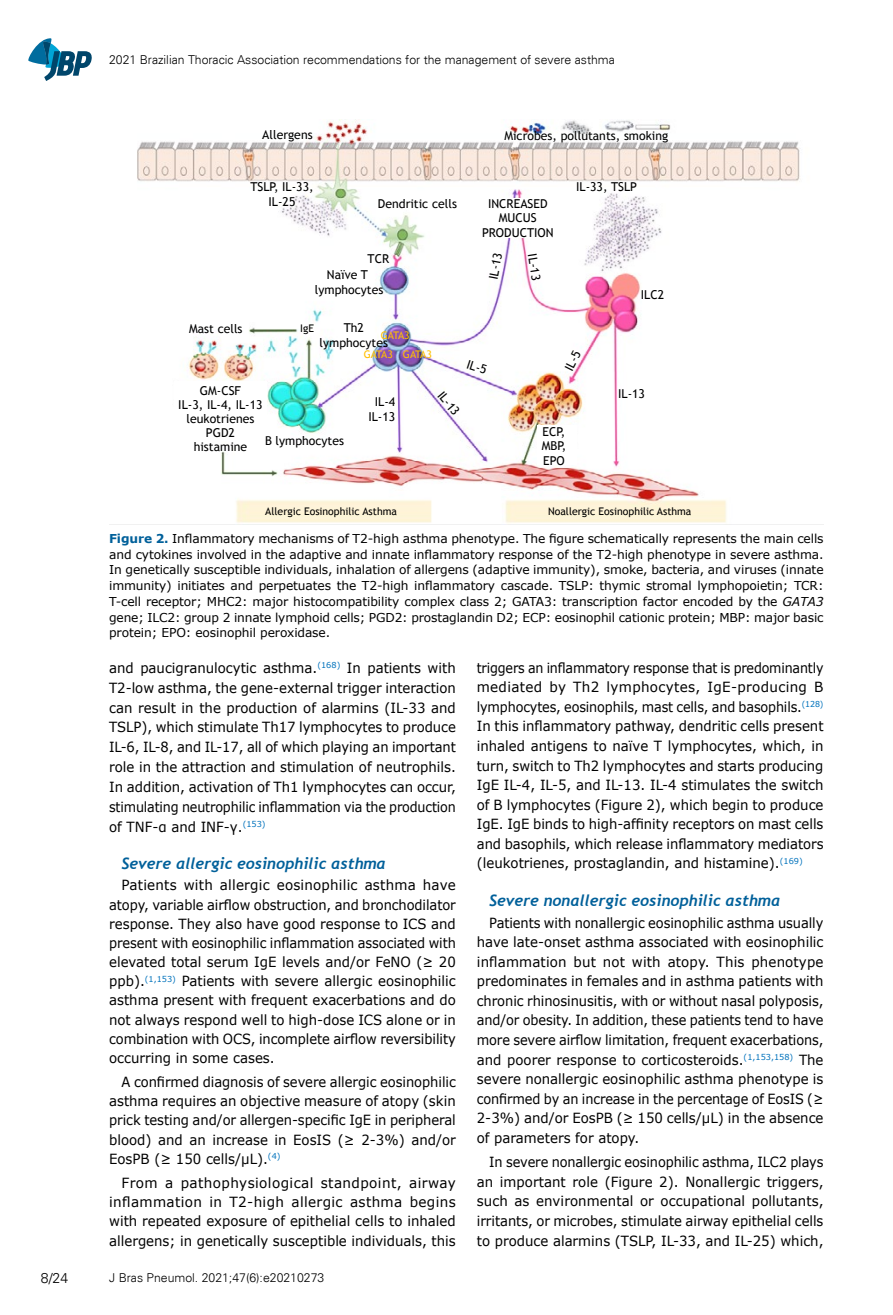
<style>
.page{position:relative;width:893px;height:1315px;background:#fff}
.page>*{position:absolute;margin:0;border:0;box-sizing:border-box;transform-origin:0 0}
.Sub_2{font:italic 700 15.75px "Trebuchet";color:#01609a}
.Corpo_EN{font:14px/19.6px "Verdana";color:#000;text-align:justify;scale:.93 1}
.Corpo_EN-2{font:14px/19.6px "Verdana";color:#000;text-align:justify;scale:.91 1}
.Corpo_EN-3{font:14px/19.2px "Verdana";color:#000;text-align:justify;scale:.96 1}
.Corpo_EN-4{font:14px/19.9px "Verdana";color:#000;text-align:justify;scale:.95 1}
.Corpo_EN-5{font:14px/19.6px "Verdana";color:#000;text-align:justify;scale:.92 1}
.Corpo_EN-6{font:14px/19.2px "Verdana";color:#000;text-align:justify;scale:.94 1}
.Corpo_EN-7{font:14px/19.2px "Verdana";color:#000;text-align:justify}
.t1{font:300 14px "Univers";color:#000}
.Legendas{font:12.25px/15.8px "Verdana";letter-spacing:-.01em;color:#000;text-align:justify}
.t2{font:12.25px/14.7px "Trebuchet MS";color:#000;text-align:center}
.t3{font:300 12.25px "Univers";color:#000}
.t4{font:10.5px "Trebuchet MS";color:#000}
.t5{font:10.5px/19.8px "Trebuchet MS";letter-spacing:-.05em;color:#ffbf00;text-align:center}
.s1{font-weight:700;color:#01609a}
.s2{font-style:italic}
</style>
<div class="page">
<svg style="left:28px;top:38px;width:64px;height:43px"></svg>
<img style="left:137px;top:119px;width:663px;height:405px">
<div style="left:537px;top:425px;width:40px;height:39px;background:#fff"></div>
<div style="left:174px;top:381px;width:93px;height:33px;background:#fff"></div>
<div style="left:479px;top:198px;width:78px;height:40px;background:#fff"></div>
<p class="t3" style="left:109px;top:52px;width:507px">2021 Brazilian Thoracic Association recommendations for the management of severe asthma</p>
<p class="t2" style="left:262px;top:127px;width:52px">Allergens</p>
<p class="t2" style="left:504px;top:128px;width:165px">Microbes, pollutants, smoking</p>
<p class="t2" style="left:250px;top:179px;width:65px">TSLP, IL-33,</p>
<p class="t2" style="left:576px;top:179px;width:62px">IL-33, TSLP</p>
<p class="t2" style="left:269px;top:194px;width:28px">IL-25</p>
<p class="t2" style="left:482px;top:196px;width:73px">INCREASED<br>MUCUS<br>PRODUCTION</p>
<p class="t2" style="left:378px;top:197px;width:81px">Dendritic cells</p>
<p class="t2" style="left:368px;top:252px;width:23px">TCR</p>
<p class="t2" style="left:315px;top:267px;width:70px">Naïve T lymphocytes</p>
<p class="t2" style="left:189px;top:321px;width:55px">Mast cells</p>
<p class="t2" style="left:320px;top:320px;width:70px">Th2 lymphocytes</p>
<p class="t4" style="left:300px;top:322px;width:15px">IgE</p>
<p class="t5" style="left:364px;top:325px;width:70px">GATA3<br>GATA3 GATA3</p>
<p class="t2" style="left:486px;top:278px;width:28px;rotate:-79deg">IL-13</p>
<p class="t2" style="left:539px;top:252px;width:28px;rotate:81deg">IL-13</p>
<p class="t2" style="left:469px;top:356px;width:22px;rotate:18deg">IL-5</p>
<p class="t2" style="left:562px;top:367px;width:22px;rotate:-63deg">IL-5</p>
<p class="t2" style="left:178px;top:383px;width:86px;line-height:14px">GM-CSF<br>IL-3, IL-4, IL-13 leukotrienes<br>PGD2 histamine</p>
<p class="t2" style="left:265px;top:433px;width:81px">B lymphocytes</p>
<p class="t2" style="left:368px;top:394px;width:28px">IL-4<br>IL-13</p>
<p class="t2" style="left:446px;top:388px;width:28px;rotate:50deg">IL-13</p>
<p class="t2" style="left:542px;top:424px;width:26px;text-align:justify">ECP, MBP, EPO</p>
<p class="t2" style="left:641px;top:288px;width:25px">ILC2</p>
<p class="t2" style="left:618px;top:386px;width:28px">IL-13</p>
<p class="t4" style="left:265px;top:505px;width:133px">Allergic Eosinophilic Asthma</p>
<p class="t4" style="left:548px;top:505px;width:145px">Noallergic Eosinophilic Asthma</p>
<p class="Legendas" style="left:109px;top:530px;width:716px"><span class="s1">Figure 2.</span> Inflammatory mechanisms of T2-high asthma phenotype. The figure schematically represents the main cells and cytokines involved in the adaptive and innate inflammatory response of the T2-high phenotype in severe asthma.<br>In genetically susceptible individuals, inhalation of allergens (adaptive immunity), smoke, bacteria, and viruses (innate immunity) initiates and perpetuates the T2-high inflammatory cascade. TSLP: thymic stromal lymphopoietin; TCR:<br>T-cell receptor; MHC2: major histocompatibility complex class 2; GATA3: transcription factor encoded by the <span class="s2">GATA3 </span>gene; ILC2: group 2 innate lymphoid cells; PGD2: prostaglandin D2; ECP: eosinophil cationic protein; MBP: major basic protein; EPO: eosinophil peroxidase.</p>
<p class="Corpo_EN-4" style="left:109px;top:658px;width:367px">and paucigranulocytic asthma.<sup>(168)</sup> In patients with T2-low asthma, the gene-external trigger interaction can result in the production of alarmins (IL-33 and TSLP), which stimulate Th17 lymphocytes to produce IL-6, IL-8, and IL-17, all of which playing an important role in the attraction and stimulation of neutrophils.<br>In addition, activation of Th1 lymphocytes can occur, stimulating neutrophilic inflammation via the production of TNF-α and INF-γ.<sup>(153)</sup></p>
<p class="Sub_2" style="left:122px;top:853px;width:266px">Severe allergic eosinophilic asthma</p>
<p class="Corpo_EN-3" style="left:109px;top:876px;width:363px;text-indent:12px">Patients with allergic eosinophilic asthma have atopy, variable airflow obstruction, and bronchodilator response. They also have good response to ICS and present with eosinophilic inflammation associated with elevated total serum IgE levels and/or FeNO (≥ 20 ppb).<sup>(1,153)</sup> Patients with severe allergic eosinophilic asthma present with frequent exacerbations and do not always respond well to high-dose ICS alone or in combination with OCS, incomplete airflow reversibility occurring in some cases.</p>
<p class="Corpo_EN-6" style="left:109px;top:1072px;width:370px;text-indent:12px">A confirmed diagnosis of severe allergic eosinophilic asthma requires an objective measure of atopy (skin prick testing and/or allergen-specific IgE in peripheral blood) and an increase in EosIS (≥ 2-3%) and/or EosPB (≥ 150 cells/µL).<sup>(4)</sup></p>
<p class="Corpo_EN-7" style="left:109px;top:1173px;width:348px;text-indent:12px">From a pathophysiological standpoint, airway inflammation in T2-high allergic asthma begins with repeated exposure of epithelial cells to inhaled allergens; in genetically susceptible individuals, this</p>
<p class="t1" style="left:41px;top:1269px;width:29px">8/24</p>
<p class="t3" style="left:109px;top:1270px;width:217px">J Bras Pneumol. 2021;47(6):e20210273</p>
<p class="Corpo_EN-2" style="left:477px;top:658px;width:383px">triggers an inflammatory response that is predominantly mediated by Th2 lymphocytes, IgE-producing B lymphocytes, eosinophils, mast cells, and basophils.<sup>(128)<br></sup>In this inflammatory pathway, dendritic cells present inhaled antigens to naïve T lymphocytes, which, in turn, switch to Th2 lymphocytes and starts producing IgE IL-4, IL-5, and IL-13. IL-4 stimulates the switch of B lymphocytes (Figure 2), which begin to produce IgE. IgE binds to high-affinity receptors on mast cells and basophils, which release inflammatory mediators (leukotrienes, prostaglandin, and histamine).<sup>(169)</sup></p>
<p class="Sub_2" style="left:489px;top:890px;width:293px">Severe nonallergic eosinophilic asthma</p>
<p class="Corpo_EN" style="left:477px;top:913px;width:374px;text-indent:12px">Patients with nonallergic eosinophilic asthma usually have late-onset asthma associated with eosinophilic inflammation but not with atopy. This phenotype predominates in females and in asthma patients with chronic rhinosinusitis, with or without nasal polyposis, and/or obesity. In addition, these patients tend to have more severe airflow limitation, frequent exacerbations, and poorer response to corticosteroids.<sup>(1,153,158)</sup> The severe nonallergic eosinophilic asthma phenotype is confirmed by an increase in the percentage of EosIS (≥ 2-3%) and/or EosPB (≥ 150 cells/μL) in the absence of parameters for atopy.</p>
<p class="Corpo_EN-5" style="left:477px;top:1152px;width:378px;text-indent:12px">In severe nonallergic eosinophilic asthma, ILC2 plays an important role (Figure 2). Nonallergic triggers, such as environmental or occupational pollutants, irritants, or microbes, stimulate airway epithelial cells to produce alarmins (TSLP, IL-33, and IL-25) which,</p>
</div>
